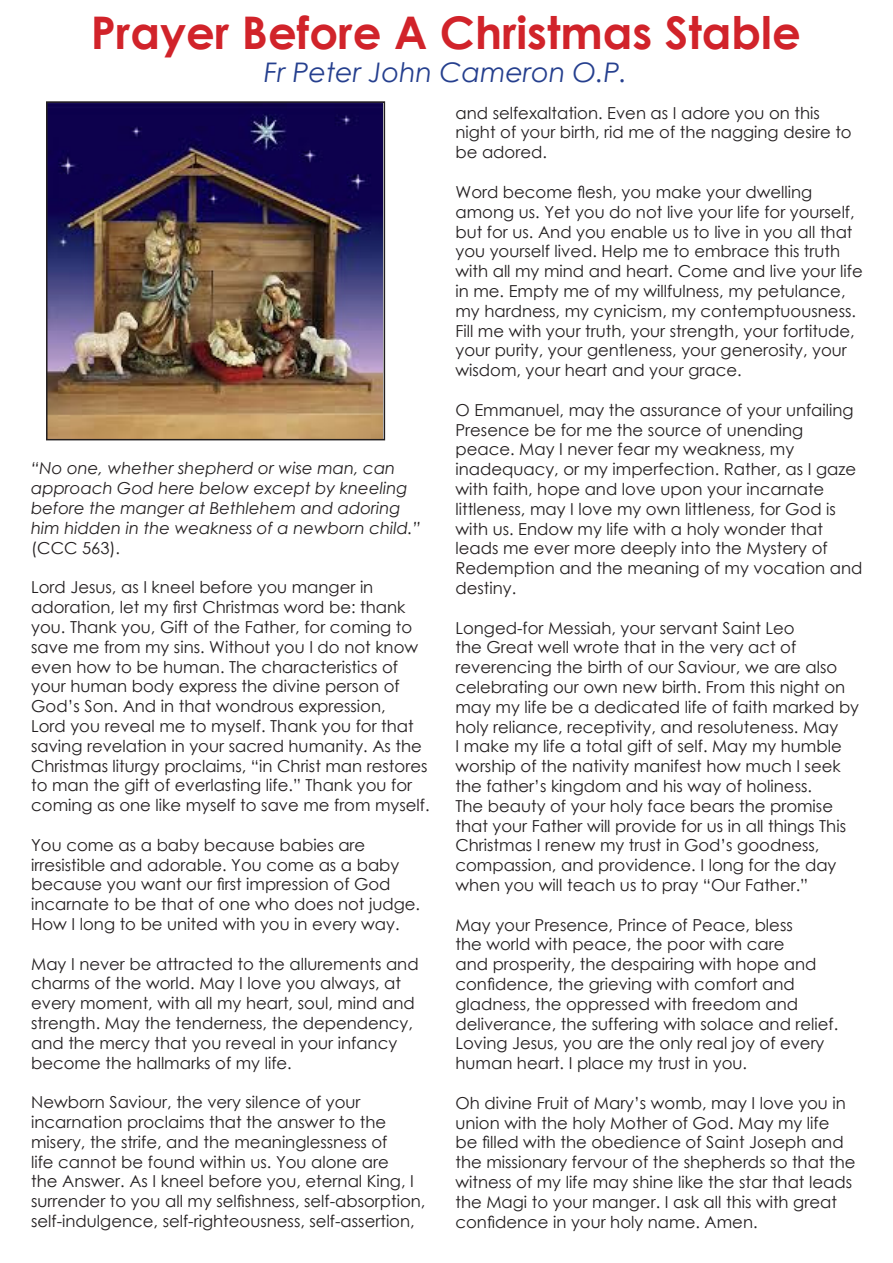
<style>
.page{position:relative;width:893px;height:1263px;background:#fff}
.page>*{position:absolute;margin:0;border:0;box-sizing:border-box;transform-origin:0 0}
.t1{font:700 45px "Century Gothic";color:#d1232a}
.t2{font:italic 27px "Century Gothic";color:#253f8e}
.t3{font:16.5px/19.8px "Century Gothic";color:#231f20}
.t4{font:italic 16.5px/19.8px "Century Gothic";color:#231f20}
.s1{font-style:normal}
</style>
<div class="page">
<img style="left:49px;top:104px;width:333px;height:333px">
<div style="left:46px;top:101px;width:339px;height:339px;border:2px solid #231f20"></div>
<p class="t1" style="left:91px;top:-1px;width:712px">Prayer Before A Christmas Stable</p>
<p class="t2" style="left:264px;top:53px;width:365px">Fr Peter John Cameron O.P.</p>
<p class="t4" style="left:31px;top:458px;width:391px">“No one, whether shepherd or wise man, can approach God here below except by kneeling before the manger at Bethlehem and adoring him hidden in the weakness of a newborn child.” <span class="s1">(CCC 563).</span></p>
<p class="t3" style="left:31px;top:577px;width:400px">Lord Jesus, as I kneel before you manger in adoration, let my first Christmas word be: thank you. Thank you, Gift of the Father, for coming to save me from my sins. Without you I do not know even how to be human. The characteristics of your human body express the divine person of God’s Son. And in that wondrous expression,<br>Lord you reveal me to myself. Thank you for that saving revelation in your sacred humanity. As the Christmas liturgy proclaims, “in Christ man restores to man the gift of everlasting life.” Thank you for coming as one like myself to save me from myself.</p>
<p class="t3" style="left:31px;top:835px;width:390px">You come as a baby because babies are irresistible and adorable. You come as a baby because you want our first impression of God incarnate to be that of one who does not judge.<br>How I long to be united with you in every way.</p>
<p class="t3" style="left:31px;top:953px;width:389px">May I never be attracted to the allurements and charms of the world. May I love you always, at every moment, with all my heart, soul, mind and strength. May the tenderness, the dependency, and the mercy that you reveal in your infancy become the hallmarks of my life.</p>
<p class="t3" style="left:31px;top:1092px;width:396px">Newborn Saviour, the very silence of your incarnation proclaims that the answer to the misery, the strife, and the meaninglessness of<br>life cannot be found within us. You alone are<br>the Answer. As I kneel before you, eternal King, I surrender to you all my selfishness, self-absorption, self-indulgence, self-righteousness, self-assertion,</p>
<p class="t3" style="left:455px;top:103px;width:398px">and selfexaltation. Even as I adore you on this night of your birth, rid me of the nagging desire to be adored.</p>
<p class="t3" style="left:455px;top:182px;width:409px">Word become flesh, you make your dwelling among us. Yet you do not live your life for yourself, but for us. And you enable us to live in you all that you yourself lived. Help me to embrace this truth with all my mind and heart. Come and live your life in me. Empty me of my willfulness, my petulance, my hardness, my cynicism, my contemptuousness.<br>Fill me with your truth, your strength, your fortitude, your purity, your gentleness, your generosity, your wisdom, your heart and your grace.</p>
<p class="t3" style="left:455px;top:400px;width:408px">O Emmanuel, may the assurance of your unfailing Presence be for me the source of unending peace. May I never fear my weakness, my inadequacy, or my imperfection. Rather, as I gaze with faith, hope and love upon your incarnate littleness, may I love my own littleness, for God is with us. Endow my life with a holy wonder that leads me ever more deeply into the Mystery of Redemption and the meaning of my vocation and destiny.</p>
<p class="t3" style="left:455px;top:617px;width:405px">Longed-for Messiah, your servant Saint Leo<br>the Great well wrote that in the very act of reverencing the birth of our Saviour, we are also celebrating our own new birth. From this night on may my life be a dedicated life of faith marked by holy reliance, receptivity, and resoluteness. May<br>I make my life a total gift of self. May my humble worship of the nativity manifest how much I seek the father’s kingdom and his way of holiness.<br>The beauty of your holy face bears the promise that your Father will provide for us in all things This Christmas I renew my trust in God’s goodness, compassion, and providence. I long for the day when you will teach us to pray “Our Father.”</p>
<p class="t3" style="left:455px;top:914px;width:384px">May your Presence, Prince of Peace, bless<br>the world with peace, the poor with care<br>and prosperity, the despairing with hope and confidence, the grieving with comfort and gladness, the oppressed with freedom and deliverance, the suffering with solace and relief.<br>Loving Jesus, you are the only real joy of every human heart. I place my trust in you.</p>
<p class="t3" style="left:455px;top:1093px;width:401px">Oh divine Fruit of Mary’s womb, may I love you in union with the holy Mother of God. May my life be filled with the obedience of Saint Joseph and the missionary fervour of the shepherds so that the witness of my life may shine like the star that leads the Magi to your manger. I ask all this with great confidence in your holy name. Amen.</p>
</div>
